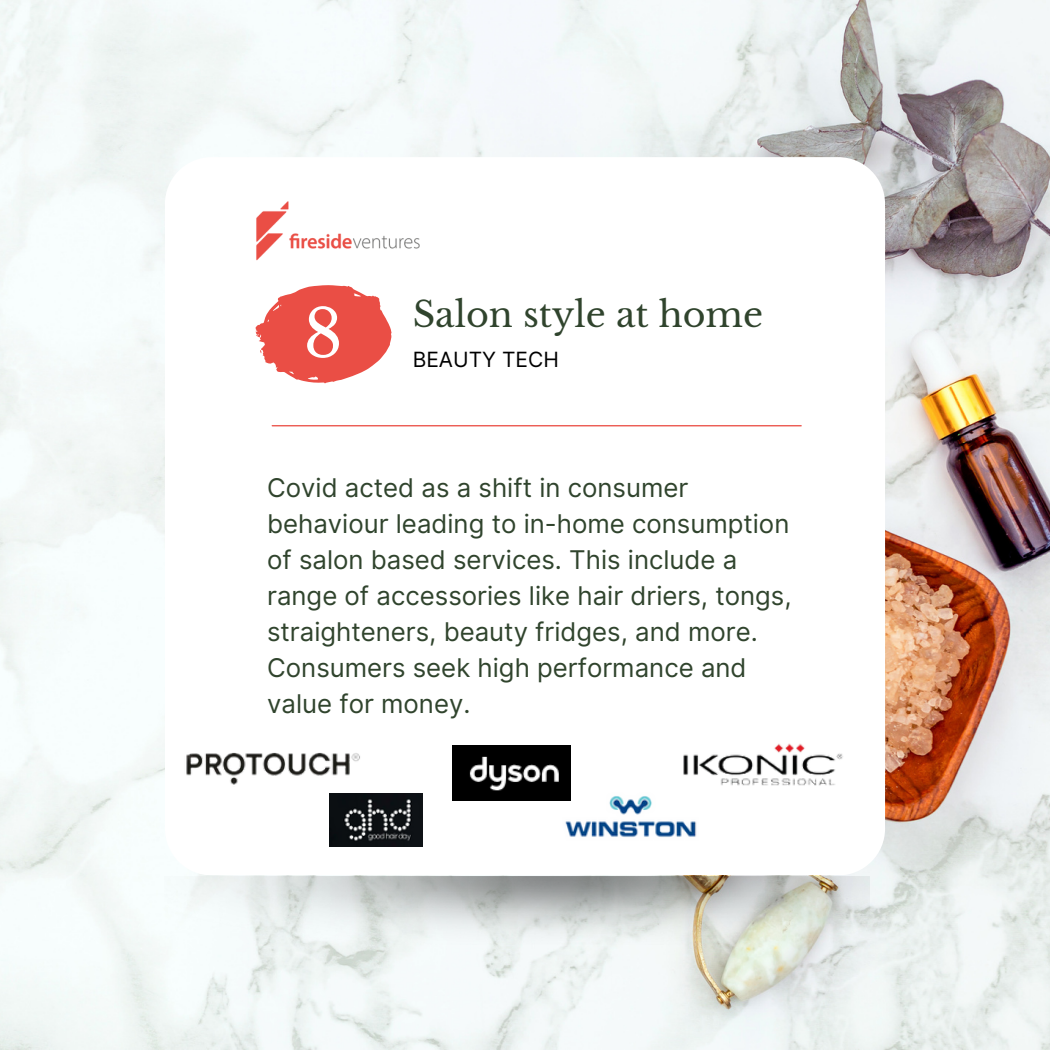
<style>
.page{position:relative;width:1050px;height:1050px;background:#fff}
.page>*{position:absolute;margin:0;border:0;box-sizing:border-box;transform-origin:0 0}
.t1{font:65.62px "Libre Baskerville";color:#fff}
.t2{font:35px "Libre Baskerville";color:#30442d}
.t3{font:25.72px/36.1px "Inter";color:#30442d}
.t4{font:21px "Inter";color:#000}
</style>
<div class="page">
<img style="left:0;top:0;width:1050px;height:1050px">
<div style="left:165px;top:157px;width:720px;height:718px;background:#fff;border-radius:47px"></div>
<img style="left:165px;top:877px;width:705px;height:68px">
<hr style="left:272px;top:425px;width:529px;height:1px;background:#ea4e45">
<svg style="left:255px;top:285px;width:137px;height:99px"></svg>
<img style="left:256px;top:201px;width:164px;height:60px">
<img style="left:329px;top:794px;width:94px;height:52px">
<img style="left:683px;top:743px;width:160px;height:43px">
<img style="left:186px;top:752px;width:174px;height:33px">
<img style="left:565px;top:782px;width:138px;height:55px">
<img style="left:453px;top:746px;width:118px;height:55px">
<p class="t1" style="left:303px;top:294px;width:41px">8</p>
<p class="t2" style="left:413px;top:293px;width:352px">Salon style at home</p>
<p class="t4" style="left:413px;top:347px;width:148px">BEAUTY TECH</p>
<p class="t3" style="left:267px;top:470px;width:526px">Covid acted as a shift in consumer behaviour leading to in-home consumption of salon based services. This include a range of accessories like hair driers, tongs, straighteners, beauty fridges, and more.<br>Consumers seek high performance and value for money.</p>
</div>
